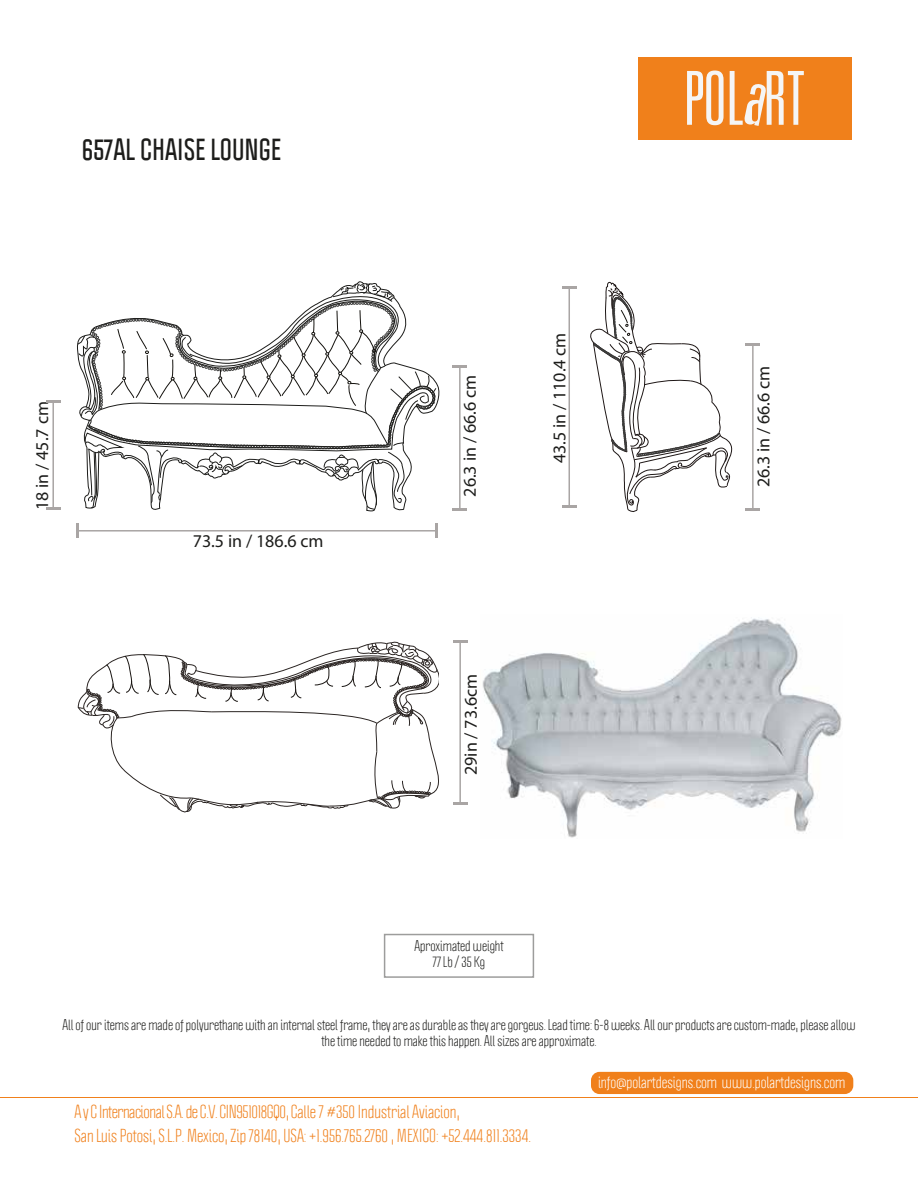
<style>
.page{position:relative;width:918px;height:1192px;background:#fff}
.page>*{position:absolute;margin:0;border:0;box-sizing:border-box;transform-origin:0 0}
.t1{font:700 26.7px "Politica";color:#1d1d1b}
.t2{font:18px "Myriad Pro";color:#1d1d1b}
.t3{font:16.5px/24px "Politica";color:#f0801b}
.t4{font:15px "Politica";color:#fff}
.t5{font:13.5px/16.2px "Politica";color:#1d1d1b;text-align:center}
</style>
<div class="page">
<div style="left:384px;top:933px;width:150px;height:44px;border:2px solid #9d9d9c"></div>
<div style="left:639px;top:57px;width:213px;height:82px;background:#f0801b"></div>
<svg style="left:687px;top:70px;width:37px;height:55px"></svg>
<svg style="left:730px;top:71px;width:74px;height:55px"></svg>
<div style="left:591px;top:1071px;width:262px;height:22px;background:#f0801b;border-radius:9px"></div>
<hr style="left:0;top:1096px;width:918px;height:1px;background:#f0801b">
<hr style="left:52px;top:401px;width:2px;height:107px;background:#a9a5a4">
<svg style="left:46px;top:400px;width:15px;height:2px"></svg>
<svg style="left:46px;top:507px;width:15px;height:2px"></svg>
<hr style="left:77px;top:530px;width:360px;height:1px;background:#a9a5a4">
<svg style="left:76px;top:523px;width:2px;height:15px"></svg>
<svg style="left:436px;top:523px;width:2px;height:15px"></svg>
<hr style="left:569px;top:287px;width:1px;height:219px;background:#a9a5a4">
<svg style="left:562px;top:286px;width:15px;height:2px"></svg>
<svg style="left:562px;top:505px;width:15px;height:2px"></svg>
<hr style="left:459px;top:367px;width:2px;height:142px;background:#a9a5a4">
<svg style="left:453px;top:508px;width:14px;height:2px"></svg>
<svg style="left:453px;top:366px;width:14px;height:2px"></svg>
<svg style="left:77px;top:281px;width:360px;height:231px"></svg>
<svg style="left:590px;top:281px;width:170px;height:231px"></svg>
<img style="left:482px;top:617px;width:360px;height:221px">
<svg style="left:77px;top:640px;width:390px;height:173px"></svg>
<h1 class="t1" style="left:82px;top:131px;width:201px">657AL CHAISE LOUNGE</h1>
<h2 class="t2" style="left:31px;top:510px;width:110px;rotate:-90deg">18 in / 45.7 cm</h2>
<h2 class="t2" style="left:193px;top:530px;width:132px">73.5 in / 186.6 cm</h2>
<h2 class="t2" style="left:459px;top:496px;width:123px;rotate:-90deg">26.3 in / 66.6 cm</h2>
<h2 class="t2" style="left:460px;top:775px;width:102px;rotate:-90deg">29in / 73.6cm</h2>
<h2 class="t2" style="left:548px;top:463px;width:132px;rotate:-90deg">43.5 in / 110.4 cm</h2>
<h2 class="t2" style="left:752px;top:487px;width:123px;rotate:-90deg">26.3 in / 66.6 cm</h2>
<p class="t5" style="left:414px;top:937px;width:91px">Aproximated weight<br>77 Lb / 35 Kg</p>
<p class="t5" style="left:62px;top:1016px;width:795px">All of our items are made of polyurethane with an internal steel frame, they are as durable as they are gorgeus. Lead time: 6-8 weeks. All our products are custom-made, please allow the time needed to make this happen. All sizes are approximate.</p>
<p class="t3" style="left:74px;top:1099px;width:458px">A y C Internacional S.A. de C.V. CIN951018GQ0, Calle 7 #350 Industrial Aviacion,<br>San Luis Potosi, S.L.P. Mexico, Zip 78140, USA: +1.956.765.2760 , MEXICO: +52.444.811.3334.</p>
<p class="t4" style="left:598px;top:1072px;width:249px">info@polartdesigns.com www.polartdesigns.com</p>
</div>
